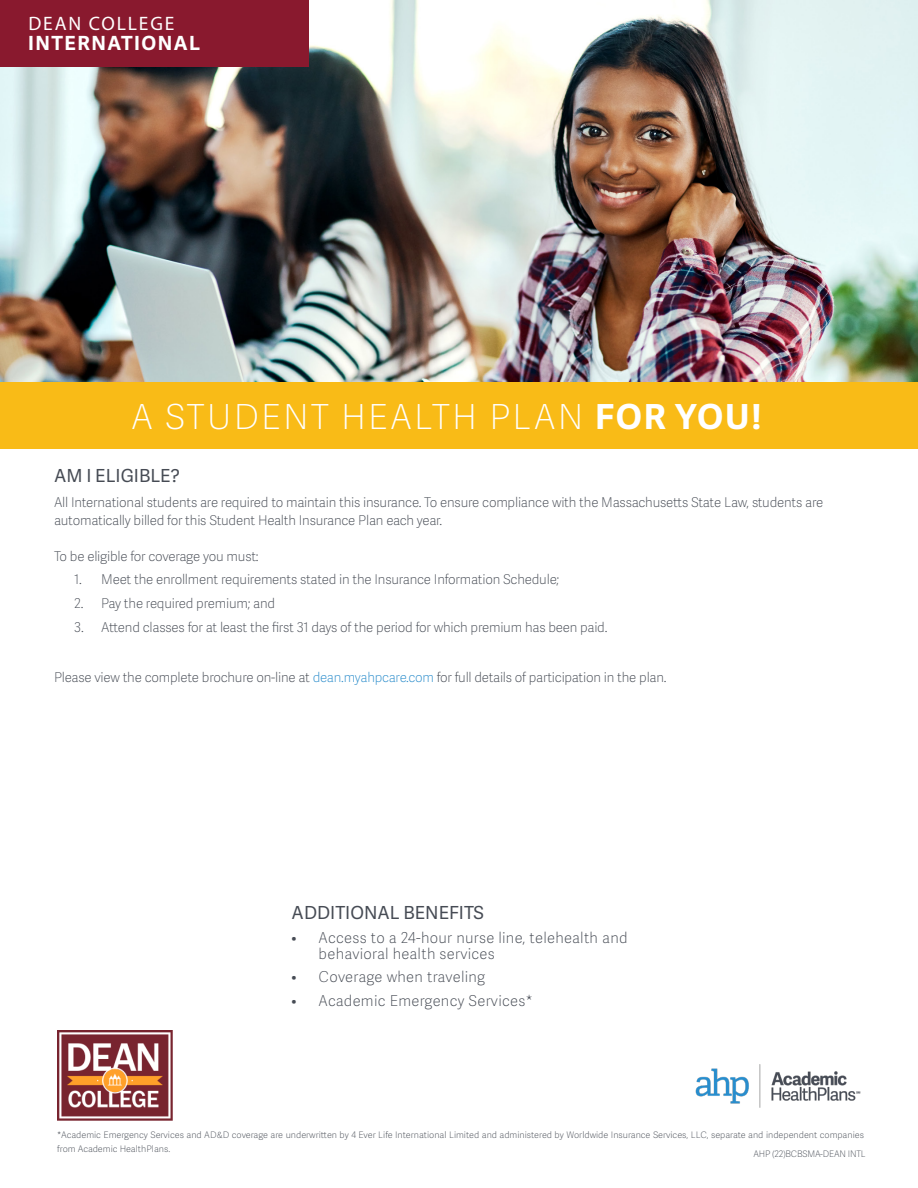
<style>
.page{position:relative;width:918px;height:1188px;background:#fff}
.page>*{position:absolute;margin:0;border:0;box-sizing:border-box;transform-origin:0 0}
.t1{font:100 34.5px "Adelle Sans";letter-spacing:.06em;color:#fff}
.t2{font:700 19.5px "Adelle Sans";letter-spacing:.075em;color:#fff}
.t3{font:19.5px "Myriad Pro";letter-spacing:.095em;color:#fff}
.t4{font:18px "Adelle Sans";color:#464b54}
.t5{font:100 15px/16.5px "Adelle Sans";letter-spacing:.02em;color:#464b54}
.regtext{font:100 13.5px/18px "Adelle Sans";letter-spacing:-.015em;color:#464b54}
.t6{font:100 9px/13.5px "Adelle Sans";color:#464b54}
.t7{font:100 9px "Adelle Sans";letter-spacing:-.02em;color:#464b54}
.s1{font-weight:700}
.s2{color:#2a8ccb}
</style>
<div class="page">
<img style="left:0;top:0;width:918px;height:382px">
<div style="left:0;top:382px;width:918px;height:67px;background:#f9bb17"></div>
<div style="left:0;top:0;width:309px;height:67px;background:#89192e"></div>
<img style="left:695px;top:1064px;width:166px;height:44px">
<img style="left:57px;top:1030px;width:116px;height:90px">
<p class="t3" style="left:28px;top:12px;width:147px">DEAN COLLEGE</p>
<p class="t2" style="left:28px;top:28px;width:173px">INTERNATIONAL</p>
<p class="t1" style="left:131px;top:396px;width:632px">A STUDENT HEALTH PLAN <span class="s1">FOR YOU!</span></p>
<p class="t4" style="left:54px;top:463px;width:127px">AM I ELIGIBLE?</p>
<p class="regtext" style="left:54px;top:494px;width:771px">All International students are required to maintain this insurance. To ensure compliance with the Massachusetts State Law, students are automatically billed for this Student Health Insurance Plan each year.</p>
<p class="regtext" style="left:54px;top:548px;width:206px">To be eligible for coverage you must:</p>
<p class="regtext" style="left:74px;top:571px;width:487px">1. Meet the enrollment requirements stated in the Insurance Information Schedule;</p>
<p class="regtext" style="left:74px;top:594px;width:202px">2. Pay the required premium; and</p>
<p class="regtext" style="left:74px;top:619px;width:535px">3. Attend classes for at least the first 31 days of the period for which premium has been paid.</p>
<p class="regtext" style="left:54px;top:669px;width:614px">Please view the complete brochure on-line at <span class="s2">dean.myahpcare.com</span> for full details of participation in the plan.</p>
<p class="t4" style="left:292px;top:900px;width:194px">ADDITIONAL BENEFITS</p>
<p class="t5" style="left:319px;top:929px;width:311px;text-indent:-27px">• Access to a 24-hour nurse line, telehealth and behavioral health services</p>
<p class="t5" style="left:292px;top:969px;width:195px">• Coverage when traveling</p>
<p class="t5" style="left:292px;top:992px;width:242px">• Academic Emergency Services*</p>
<p class="t6" style="left:57px;top:1129px;width:808px">*Academic Emergency Services and AD&amp;D coverage are underwritten by 4 Ever Life International Limited and administered by Worldwide Insurance Services, LLC, separate and independent companies from Academic HealthPlans.</p>
<p class="t7" style="left:753px;top:1149px;width:114px">AHP (22)BCBSMA-DEAN INTL</p>
</div>
